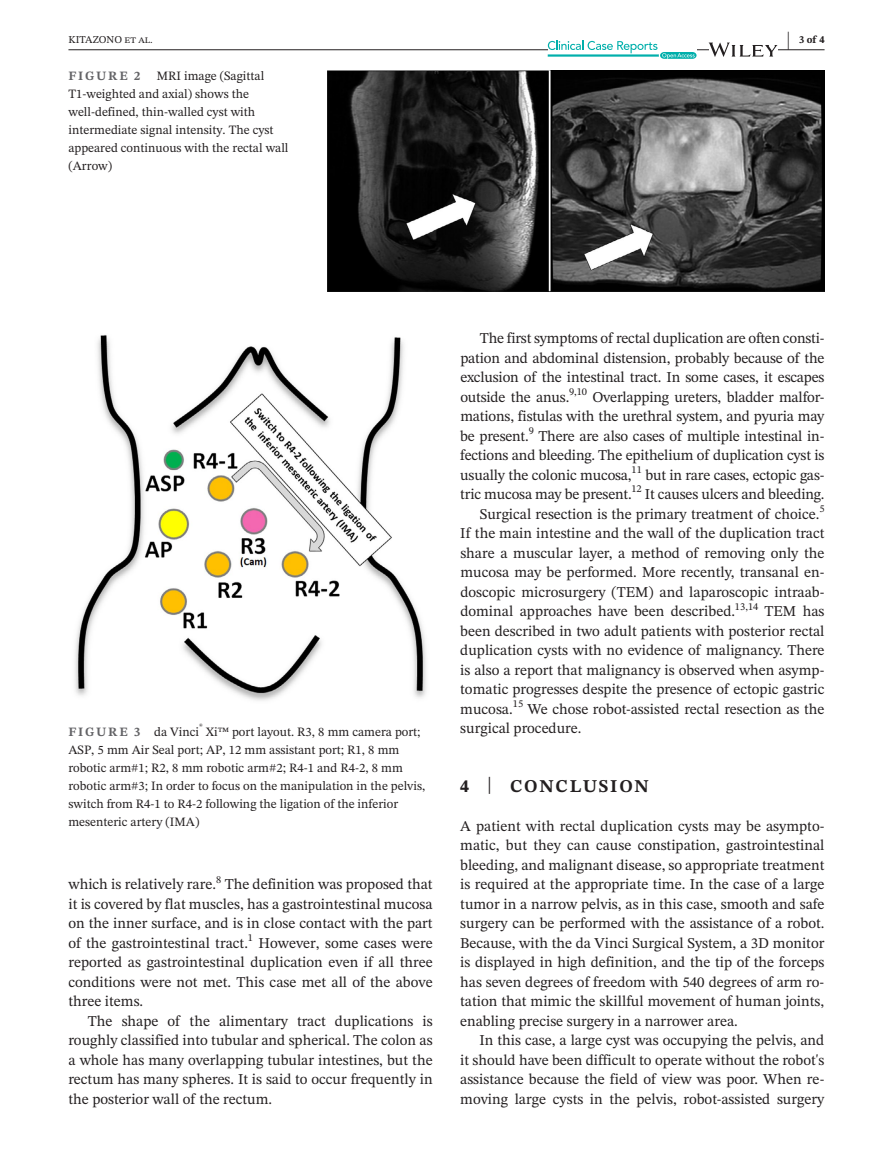
<style>
.page{position:relative;width:893px;height:1174px;background:#fff}
.page>*{position:absolute;margin:0;border:0;box-sizing:border-box;transform-origin:0 0}
.t1{font:700 21px "STIX Two Text";color:#231f20;scale:.42 1}
.t2{font:700 18px "STIX Two Text";letter-spacing:.1em;color:#231f20}
.t3{font:15px/19.5px "STIX Two Text";color:#231f20;text-align:justify}
.t4{font:12.75px/18px "STIX Two Text";color:#231f20}
.t5{font:700 12.75px "STIX Two Text";letter-spacing:.14em;color:#636366}
.t6{font:10.5px "STIX Two Text";color:#231f20}
.t7{font:700 10.5px "STIX Two Text";color:#231f20}
.s1{font-weight:700;color:#636366}
.s2{font-weight:400;font-size:23.7px}
</style>
<div class="page">
<hr style="left:68px;top:49px;width:756px;height:1px;background:#231f20">
<svg style="left:548px;top:41px;width:148px;height:18px"></svg>
<svg style="left:709px;top:43px;width:68px;height:14px"></svg>
<img style="left:327px;top:70px;width:497px;height:221px">
<img style="left:74px;top:335px;width:352px;height:366px">
<h1 class="t1" style="left:787px;top:24px;width:8px">|</h1>
<p class="t6" style="left:68px;top:32px;width:86px">KITAZONO et al.</p>
<p class="t7" style="left:799px;top:32px;width:27px">3 of 4</p>
<p class="t4" style="left:68px;top:66px;width:222px;text-indent:88px">MRI image (Sagittal<br>T1-weighted and axial) shows the well-defined, thin-walled cyst with intermediate signal intensity. The cyst appeared continuous with the rectal wall (Arrow)</p>
<p class="t5" style="left:68px;top:66px;width:73px">FIGURE 2</p>
<p class="t4" style="left:68px;top:723px;width:358px"><span class="s1">FIGURE 3</span> da Vinci<sup>®</sup> Xi™ port layout. R3, 8 mm camera port; ASP, 5 mm Air Seal port; AP, 12 mm assistant port; R1, 8 mm robotic arm#1; R2, 8 mm robotic arm#2; R4-1 and R4-2, 8 mm robotic arm#3; In order to focus on the manipulation in the pelvis, switch from R4-1 to R4-2 following the ligation of the inferior mesenteric artery (IMA)</p>
<p class="t3" style="left:68px;top:874px;width:149px">which is relatively rare.</p>
<p class="t6" style="left:216px;top:871px;width:7px">8</p>
<p class="t3" style="left:68px;top:874px;width:366px;text-indent:156px">The definition was proposed that it is covered by flat muscles, has a gastrointestinal mucosa on the inner surface, and is in close contact with the part of the gastrointestinal tract.</p>
<p class="t6" style="left:248px;top:930px;width:7px">1</p>
<p class="t3" style="left:68px;top:933px;width:366px;text-indent:190px">However, some cases were reported as gastrointestinal duplication even if all three conditions were not met. This case met all of the above three items.</p>
<p class="t3" style="left:68px;top:1011px;width:366px;text-indent:20px">The shape of the alimentary tract duplications is roughly classified into tubular and spherical. The colon as a whole has many overlapping tubular intestines, but the rectum has many spheres. It is said to occur frequently in the posterior wall of the rectum.</p>
<p class="t3" style="left:460px;top:328px;width:366px;text-indent:20px">The first symptoms of rectal duplication are often consti&shy;pation and abdominal distension, probably because of the exclusion of the intestinal tract. In some cases, it escapes outside the anus.<sup>9,10</sup> Overlapping ureters, bladder malfor&shy;mations, fistulas with the urethral system, and pyuria may be present.</p>
<p class="t6" style="left:529px;top:423px;width:7px">9</p>
<p class="t3" style="left:460px;top:426px;width:366px;text-indent:78px">There are also cases of multiple intestinal in&shy;fections and bleeding. The epithelium of duplication cyst is usually the colonic mucosa,</p>
<p class="t6" style="left:632px;top:462px;width:12px">11</p>
<p class="t3" style="left:645px;top:465px;width:181px">but in rare cases, ectopic gas-</p>
<p class="t3" style="left:460px;top:484px;width:173px">tric mucosa may be present.</p>
<p class="t6" style="left:632px;top:481px;width:12px">12</p>
<p class="t3" style="left:480px;top:484px;width:346px;text-indent:165px">It causes ulcers and bleeding.<br>Surgical resection is the primary treatment of choice.</p>
<p class="t6" style="left:819px;top:501px;width:7px">5</p>
<p class="t3" style="left:460px;top:523px;width:366px">If the main intestine and the wall of the duplication tract share a muscular layer, a method of removing only the mucosa may be performed. More recently, transanal en&shy;doscopic microsurgery (TEM) and laparoscopic intraab&shy;dominal approaches have been described.</p>
<p class="t6" style="left:735px;top:598px;width:25px">13,14</p>
<p class="t3" style="left:460px;top:601px;width:366px;text-indent:304px">TEM has been described in two adult patients with posterior rectal duplication cysts with no evidence of malignancy. There is also a report that malignancy is observed when asymp&shy;tomatic progresses despite the presence of ectopic gastric mucosa.</p>
<p class="t6" style="left:513px;top:696px;width:12px">15</p>
<p class="t3" style="left:460px;top:699px;width:366px;text-indent:67px">We chose robot-assisted rectal resection as the surgical procedure.</p>
<p class="t2" style="left:460px;top:773px;width:190px">4 <span class="s2">|</span> CONCLUSION</p>
<p class="t3" style="left:460px;top:816px;width:366px">A patient with rectal duplication cysts may be asympto&shy;matic, but they can cause constipation, gastrointestinal bleeding, and malignant disease, so appropriate treatment is required at the appropriate time. In the case of a large tumor in a narrow pelvis, as in this case, smooth and safe surgery can be performed with the assistance of a robot.<br>Because, with the da Vinci Surgical System, a 3D monitor is displayed in high definition, and the tip of the forceps has seven degrees of freedom with 540 degrees of arm ro&shy;tation that mimic the skillful movement of human joints, enabling precise surgery in a narrower area.</p>
<p class="t3" style="left:460px;top:1030px;width:366px;text-indent:19px">In this case, a large cyst was occupying the pelvis, and it should have been difficult to operate without the robot's assistance because the field of view was poor. When re&shy;moving large cysts in the pelvis, robot-assisted surgery</p>
</div>
